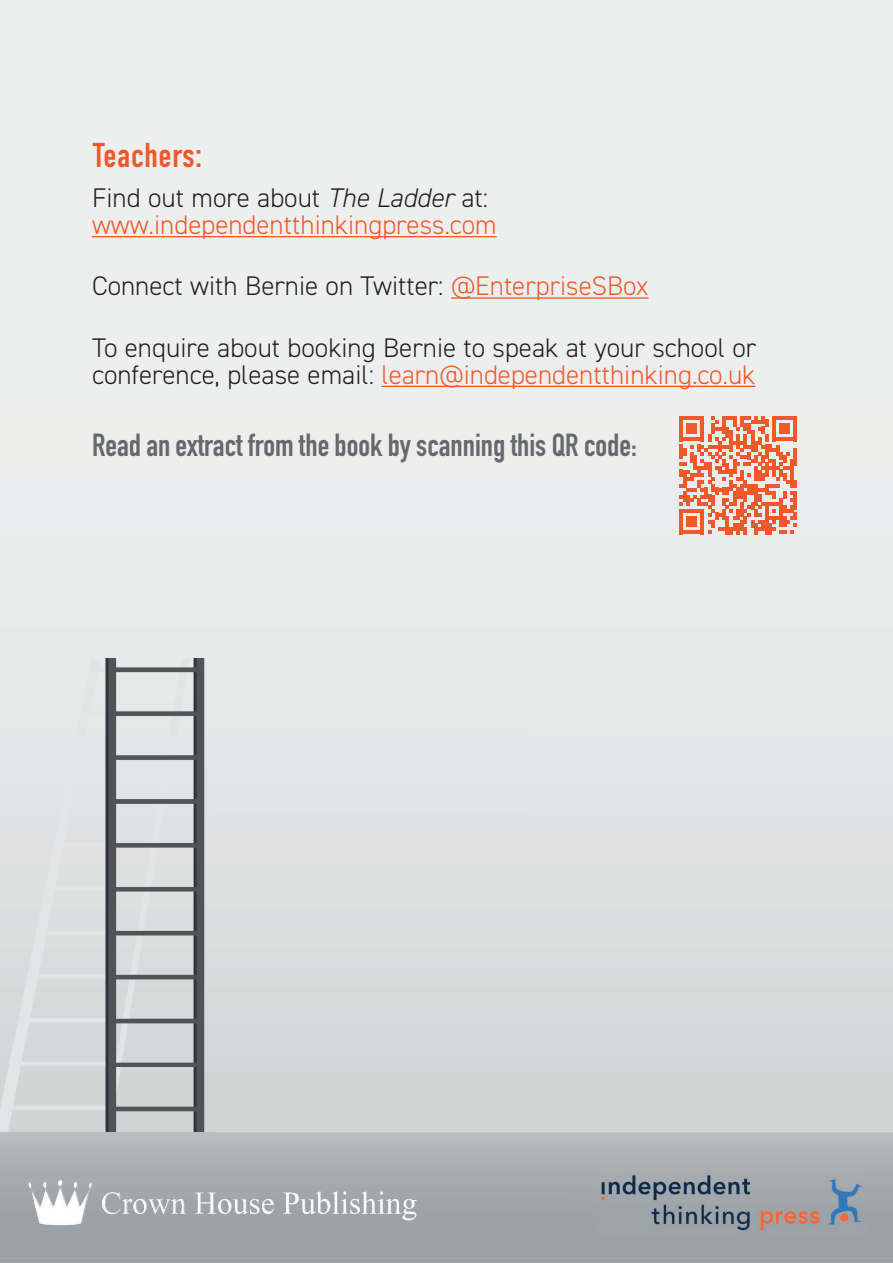
<style>
.page{position:relative;width:893px;height:1263px;background:#fff}
.page>*{position:absolute;margin:0;border:0;box-sizing:border-box;transform-origin:0 0}
.t1{font:34.5px "DIN Condensed";color:#f1582a}
.t2{font:700 31.5px "DIN Condensed";color:#66696b}
.t3{font:300 27px/27px "DIN2014";color:#231f20}
.t4{font:300 27px/27px "DIN2014";color:#f1592b}
.s1{color:#231f20}
.s2{font-style:italic;color:#231f20}
.s3{color:#f1592b}
</style>
<div class="page">
<img style="left:525px;top:366px;width:368px;height:766px">
<img style="left:0;top:658px;width:214px;height:474px">
<img style="left:0;top:1132px;width:893px;height:131px">
<img style="left:448px;top:1202px;width:14px;height:15px">
<img style="left:0;top:1132px;width:214px;height:32px">
<hr style="left:92px;top:236px;width:405px;height:1px;background:#f1592b">
<hr style="left:451px;top:297px;width:197px;height:2px;background:#f1592b">
<hr style="left:381px;top:386px;width:374px;height:1px;background:#f1592b">
<svg style="left:679px;top:416px;width:118px;height:118px;background:#ee997f"></svg>
<img style="left:596px;top:1170px;width:270px;height:65px">
<img style="left:29px;top:1180px;width:63px;height:26px">
<p class="t1" style="left:92px;top:136px;width:112px">Teachers:</p>
<p class="t4" style="left:92px;top:184px;width:406px"><span class="s1">Find out more about</span> <span class="s2">The Ladder</span> <span class="s1">at: </span>www.independentthinkingpress.com</p>
<p class="t3" style="left:92px;top:273px;width:558px">Connect with Bernie on Twitter: <span class="s3">@EnterpriseSBox</span></p>
<p class="t3" style="left:92px;top:334px;width:666px">To enquire about booking Bernie to speak at your school or conference, please email: <span class="s3">learn@independentthinking.co.uk</span></p>
<p class="t2" style="left:92px;top:424px;width:546px">Read an extract from the book by scanning this QR code:</p>
</div>
